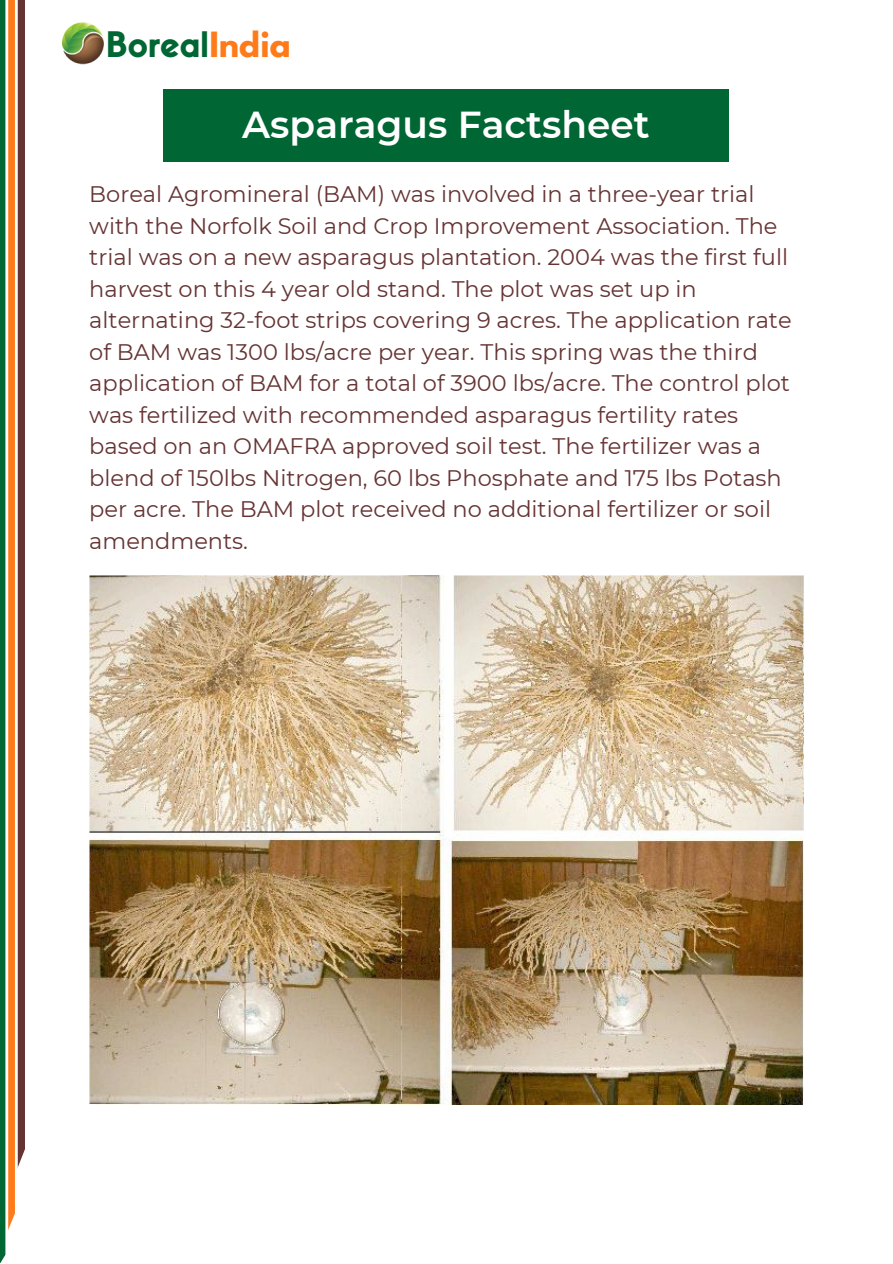
<style>
.page{position:relative;width:893px;height:1264px;background:#fff}
.page>*{position:absolute;margin:0;border:0;box-sizing:border-box;transform-origin:0 0}
.t1{font:600 37.5px "Montserrat";color:#fff}
.t2{font:34.5px "Sifonn Basic";color:#063}
.t3{font:700 30.75px "League Spartan";color:#ff7a18}
.t4{font:22.5px/31.5px "Montserrat";color:#633}
</style>
<div class="page">
<img style="left:62px;top:22px;width:42px;height:43px">
<div style="left:163px;top:89px;width:565px;height:73px;background:#063"></div>
<div style="left:0;top:0;width:25px;height:1198px;background:#633"></div>
<div style="left:12px;top:0;width:6px;height:1262px;background:#fff"></div>
<svg style="left:8px;top:0;width:7px;height:1230px;background:#ff7f22"></svg>
<svg style="left:5px;top:0;width:3px;height:1256px;background:#dceae3"></svg>
<div style="left:0;top:0;width:5px;height:1262px;background:#063"></div>
<img style="left:89px;top:575px;width:714px;height:529px">
<p class="t2" style="left:106px;top:31px;width:104px">Boreal</p>
<p class="t3" style="left:209px;top:29px;width:83px">India</p>
<p class="t1" style="left:242px;top:102px;width:409px">Asparagus Factsheet</p>
<p class="t4" style="left:89px;top:178px;width:703px">Boreal Agromineral (BAM) was involved in a three-year trial with the Norfolk Soil and Crop Improvement Association. The trial was on a new asparagus plantation. 2004 was the first full harvest on this 4 year old stand. The plot was set up in alternating 32-foot strips covering 9 acres. The application rate of BAM was 1300 lbs/acre per year. This spring was the third application of BAM for a total of 3900 lbs/acre. The control plot was fertilized with recommended asparagus fertility rates based on an OMAFRA approved soil test. The fertilizer was a blend of 150lbs Nitrogen, 60 lbs Phosphate and 175 lbs Potash per acre. The BAM plot received no additional fertilizer or soil amendments.</p>
</div>
